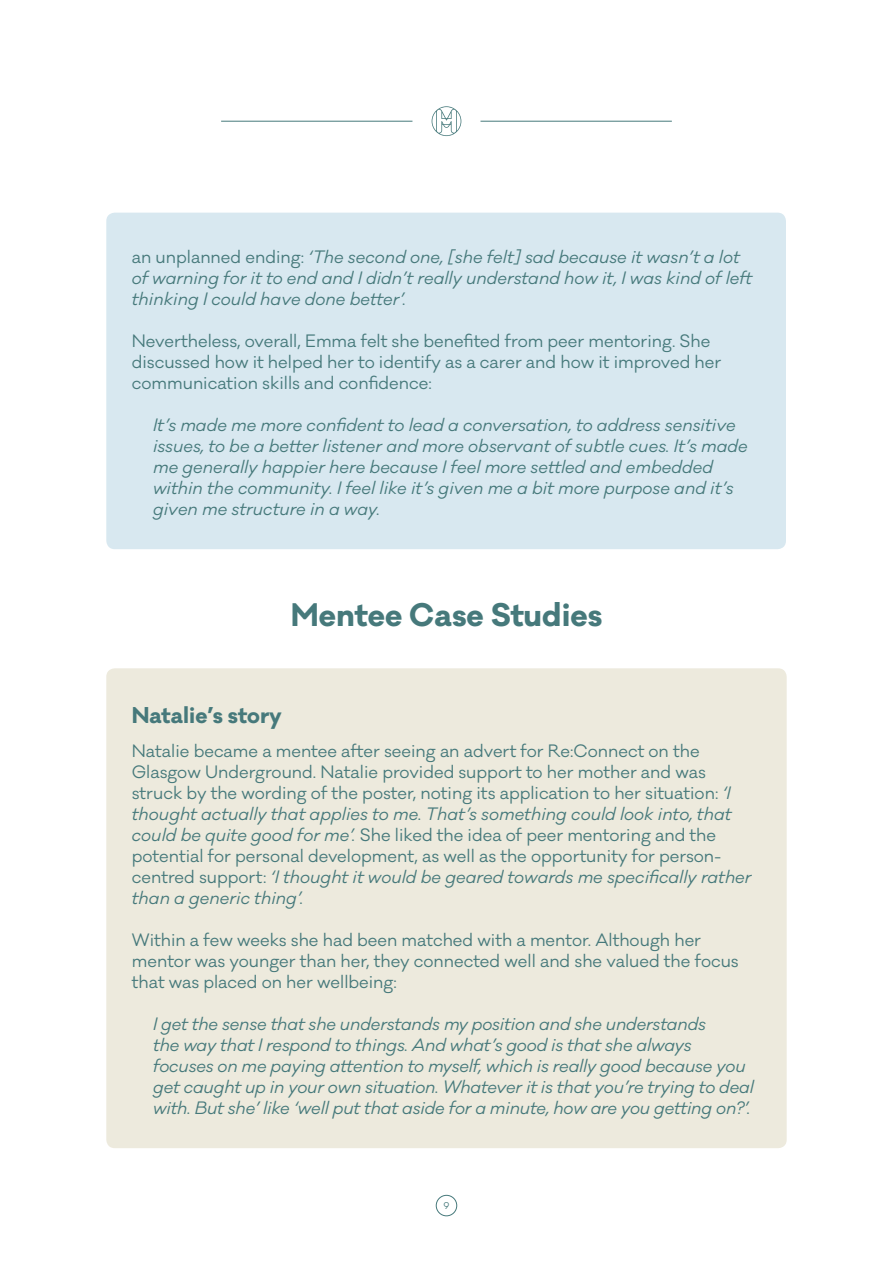
<style>
.page{position:relative;width:893px;height:1263px;background:#fff}
.page>*{position:absolute;margin:0;border:0;box-sizing:border-box;transform-origin:0 0}
.t1{font:700 30px "Galano Classic";color:#46797b}
.t2{font:700 21px "Galano Classic";color:#46797b}
.t3{font:16.5px/21px "Galano Classic";color:#46797b}
.t4{font:italic 16.5px/21px "Galano Classic";letter-spacing:-.005em;color:#46797b}
.t5{font:9px "Galano Classic";color:#46797b}
.s1{font-style:normal}
.s2{font-style:italic}
</style>
<div class="page">
<div style="left:436px;top:1195px;width:21px;height:21px;border:1px solid #46797b;border-radius:50%"></div>
<hr style="left:221px;top:121px;width:191px;height:1px;background:#46797b">
<hr style="left:480px;top:121px;width:192px;height:1px;background:#46797b">
<svg style="left:432px;top:106px;width:29px;height:30px"></svg>
<div style="left:106px;top:213px;width:680px;height:336px;background:#d8e8f0;border-radius:9px"></div>
<div style="left:106px;top:668px;width:681px;height:480px;background:#edeadd;border-radius:9px"></div>
<p class="t4" style="left:132px;top:247px;width:622px"><span class="s1">an unplanned ending:</span> ‘The second one, [she felt] sad because it wasn’t a lot of warning for it to end and I didn’t really understand how it, I was kind of left thinking I could have done better’.</p>
<p class="t3" style="left:132px;top:331px;width:591px">Nevertheless, overall, Emma felt she benefited from peer mentoring. She discussed how it helped her to identify as a carer and how it improved her communication skills and confidence:</p>
<p class="t4" style="left:153px;top:415px;width:596px">It’s made me more confident to lead a conversation, to address sensitive issues, to be a better listener and more observant of subtle cues. It’s made me generally happier here because I feel more settled and embedded within the community. I feel like it’s given me a bit more purpose and it’s given me structure in a way.</p>
<h1 class="t1" style="left:291px;top:594px;width:313px">Mentee Case Studies</h1>
<p class="t2" style="left:132px;top:701px;width:152px">Natalie’s story</p>
<p class="t3" style="left:132px;top:741px;width:621px">Natalie became a mentee after seeing an advert for Re:Connect on the Glasgow Underground. Natalie provided support to her mother and was struck by the wording of the poster, noting its application to her situation: <span class="s2">‘I thought actually that applies to me. That’s something could look into, that could be quite good for me’.</span> She liked the idea of peer mentoring and the potential for personal development, as well as the opportunity for person&shy;centred support: <span class="s2">‘I thought it would be geared towards me specifically rather than a generic thing’.</span></p>
<p class="t3" style="left:132px;top:930px;width:608px">Within a few weeks she had been matched with a mentor. Although her mentor was younger than her, they connected well and she valued the focus that was placed on her wellbeing:</p>
<p class="t4" style="left:153px;top:1014px;width:602px">I get the sense that she understands my position and she understands<br>the way that I respond to things. And what’s good is that she always focuses on me paying attention to myself, which is really good because you get caught up in your own situation. Whatever it is that you’re trying to deal with. But she’ like ‘well put that aside for a minute, how are you getting on?’.</p>
<p class="t5" style="left:443px;top:1200px;width:8px">9</p>
</div>
